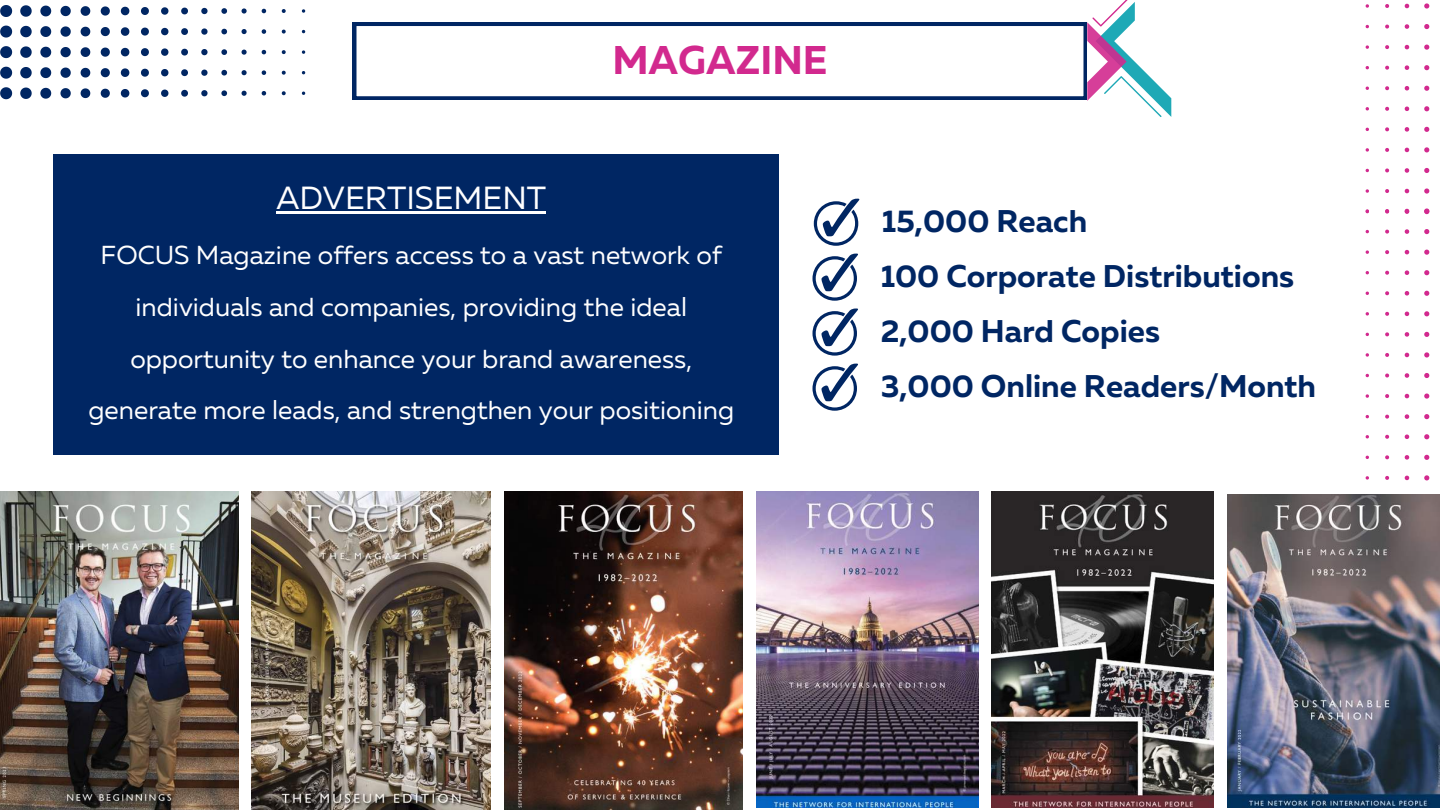
<style>
.page{position:relative;width:1440px;height:810px;background:#fff}
.page>*{position:absolute;margin:0;border:0;box-sizing:border-box;transform-origin:0 0}
.t1{font:700 40px "Muller";color:#d2298e}
.t2{font:32px "Muller";color:#fff}
.t3{font:700 31.4px/55.1px "Muller";color:#002663}
.t4{font:26px/51.8px "Muller";color:#fff;text-align:center}
</style>
<div class="page">
<svg style="left:0;top:87px;width:12px;height:12px"></svg>
<svg style="left:20px;top:88px;width:12px;height:11px"></svg>
<svg style="left:40px;top:88px;width:11px;height:11px"></svg>
<svg style="left:60px;top:88px;width:11px;height:10px"></svg>
<svg style="left:81px;top:88px;width:9px;height:10px"></svg>
<svg style="left:101px;top:89px;width:9px;height:9px"></svg>
<svg style="left:121px;top:89px;width:8px;height:9px"></svg>
<svg style="left:141px;top:89px;width:8px;height:8px"></svg>
<svg style="left:161px;top:90px;width:7px;height:7px"></svg>
<svg style="left:181px;top:90px;width:7px;height:7px"></svg>
<svg style="left:201px;top:90px;width:7px;height:6px"></svg>
<svg style="left:221px;top:90px;width:6px;height:6px"></svg>
<svg style="left:242px;top:91px;width:5px;height:5px"></svg>
<svg style="left:262px;top:91px;width:4px;height:5px"></svg>
<svg style="left:282px;top:91px;width:4px;height:4px"></svg>
<svg style="left:0;top:67px;width:12px;height:12px"></svg>
<svg style="left:20px;top:67px;width:12px;height:11px"></svg>
<svg style="left:40px;top:67px;width:11px;height:11px"></svg>
<svg style="left:60px;top:68px;width:11px;height:10px"></svg>
<svg style="left:81px;top:68px;width:9px;height:10px"></svg>
<svg style="left:101px;top:68px;width:9px;height:9px"></svg>
<svg style="left:121px;top:68px;width:8px;height:9px"></svg>
<svg style="left:141px;top:69px;width:8px;height:8px"></svg>
<svg style="left:161px;top:69px;width:7px;height:7px"></svg>
<svg style="left:181px;top:69px;width:7px;height:7px"></svg>
<svg style="left:201px;top:70px;width:7px;height:6px"></svg>
<svg style="left:221px;top:70px;width:6px;height:6px"></svg>
<svg style="left:242px;top:70px;width:5px;height:5px"></svg>
<svg style="left:262px;top:70px;width:4px;height:5px"></svg>
<svg style="left:282px;top:71px;width:4px;height:4px"></svg>
<svg style="left:0;top:46px;width:12px;height:12px"></svg>
<svg style="left:20px;top:46px;width:12px;height:12px"></svg>
<svg style="left:40px;top:47px;width:11px;height:11px"></svg>
<svg style="left:60px;top:47px;width:11px;height:10px"></svg>
<svg style="left:81px;top:47px;width:9px;height:10px"></svg>
<svg style="left:101px;top:48px;width:9px;height:9px"></svg>
<svg style="left:121px;top:48px;width:8px;height:8px"></svg>
<svg style="left:141px;top:48px;width:8px;height:8px"></svg>
<svg style="left:161px;top:48px;width:7px;height:8px"></svg>
<svg style="left:181px;top:49px;width:7px;height:7px"></svg>
<svg style="left:201px;top:49px;width:7px;height:6px"></svg>
<svg style="left:221px;top:49px;width:6px;height:6px"></svg>
<svg style="left:242px;top:50px;width:5px;height:5px"></svg>
<svg style="left:262px;top:50px;width:4px;height:4px"></svg>
<svg style="left:282px;top:50px;width:4px;height:4px"></svg>
<svg style="left:302px;top:50px;width:3px;height:4px"></svg>
<svg style="left:0;top:26px;width:12px;height:12px"></svg>
<svg style="left:20px;top:26px;width:12px;height:11px"></svg>
<svg style="left:40px;top:26px;width:11px;height:11px"></svg>
<svg style="left:60px;top:26px;width:11px;height:11px"></svg>
<svg style="left:81px;top:27px;width:9px;height:9px"></svg>
<svg style="left:101px;top:27px;width:9px;height:9px"></svg>
<svg style="left:121px;top:27px;width:8px;height:9px"></svg>
<svg style="left:141px;top:28px;width:8px;height:8px"></svg>
<svg style="left:161px;top:28px;width:7px;height:7px"></svg>
<svg style="left:181px;top:28px;width:7px;height:7px"></svg>
<svg style="left:201px;top:28px;width:7px;height:7px"></svg>
<svg style="left:221px;top:29px;width:6px;height:5px"></svg>
<svg style="left:242px;top:29px;width:5px;height:5px"></svg>
<svg style="left:262px;top:29px;width:4px;height:5px"></svg>
<svg style="left:282px;top:30px;width:4px;height:4px"></svg>
<svg style="left:0;top:5px;width:12px;height:12px"></svg>
<svg style="left:20px;top:5px;width:12px;height:12px"></svg>
<svg style="left:40px;top:6px;width:11px;height:10px"></svg>
<svg style="left:60px;top:6px;width:11px;height:10px"></svg>
<svg style="left:81px;top:6px;width:9px;height:10px"></svg>
<svg style="left:101px;top:6px;width:9px;height:10px"></svg>
<svg style="left:121px;top:7px;width:8px;height:8px"></svg>
<svg style="left:141px;top:7px;width:8px;height:8px"></svg>
<svg style="left:161px;top:7px;width:7px;height:8px"></svg>
<svg style="left:181px;top:8px;width:7px;height:6px"></svg>
<svg style="left:201px;top:8px;width:7px;height:6px"></svg>
<svg style="left:221px;top:8px;width:6px;height:6px"></svg>
<svg style="left:242px;top:8px;width:5px;height:6px"></svg>
<svg style="left:262px;top:9px;width:4px;height:4px"></svg>
<svg style="left:282px;top:9px;width:4px;height:4px"></svg>
<svg style="left:302px;top:9px;width:3px;height:4px"></svg>
<svg style="left:1424px;top:188px;width:5px;height:6px"></svg>
<svg style="left:1405px;top:189px;width:4px;height:4px"></svg>
<svg style="left:1385px;top:189px;width:4px;height:4px"></svg>
<svg style="left:1366px;top:189px;width:3px;height:4px"></svg>
<svg style="left:1424px;top:168px;width:5px;height:5px"></svg>
<svg style="left:1405px;top:168px;width:4px;height:5px"></svg>
<svg style="left:1385px;top:168px;width:4px;height:4px"></svg>
<svg style="left:1424px;top:147px;width:5px;height:5px"></svg>
<svg style="left:1405px;top:148px;width:4px;height:4px"></svg>
<svg style="left:1385px;top:148px;width:4px;height:4px"></svg>
<svg style="left:1366px;top:148px;width:3px;height:4px"></svg>
<svg style="left:1424px;top:127px;width:5px;height:5px"></svg>
<svg style="left:1405px;top:127px;width:4px;height:5px"></svg>
<svg style="left:1385px;top:127px;width:4px;height:4px"></svg>
<svg style="left:1424px;top:106px;width:5px;height:5px"></svg>
<svg style="left:1405px;top:107px;width:4px;height:4px"></svg>
<svg style="left:1385px;top:107px;width:4px;height:4px"></svg>
<svg style="left:1424px;top:86px;width:5px;height:5px"></svg>
<svg style="left:1405px;top:86px;width:4px;height:5px"></svg>
<svg style="left:1385px;top:86px;width:4px;height:4px"></svg>
<svg style="left:1424px;top:65px;width:5px;height:5px"></svg>
<svg style="left:1405px;top:65px;width:4px;height:5px"></svg>
<svg style="left:1385px;top:66px;width:4px;height:4px"></svg>
<svg style="left:1424px;top:45px;width:5px;height:5px"></svg>
<svg style="left:1405px;top:45px;width:4px;height:4px"></svg>
<svg style="left:1385px;top:45px;width:4px;height:4px"></svg>
<svg style="left:1366px;top:45px;width:3px;height:4px"></svg>
<svg style="left:1424px;top:24px;width:5px;height:5px"></svg>
<svg style="left:1405px;top:24px;width:4px;height:5px"></svg>
<svg style="left:1385px;top:25px;width:4px;height:4px"></svg>
<svg style="left:1424px;top:3px;width:5px;height:6px"></svg>
<svg style="left:1405px;top:4px;width:4px;height:4px"></svg>
<svg style="left:1385px;top:4px;width:4px;height:4px"></svg>
<svg style="left:1366px;top:4px;width:3px;height:4px"></svg>
<img style="left:0;top:492px;width:238px;height:318px">
<img style="left:252px;top:492px;width:238px;height:318px">
<img style="left:504px;top:492px;width:239px;height:318px">
<img style="left:756px;top:492px;width:222px;height:316px">
<svg style="left:353px;top:22px;width:734px;height:78px"></svg>
<img style="left:992px;top:492px;width:222px;height:316px">
<svg style="left:1424px;top:475px;width:5px;height:5px"></svg>
<svg style="left:1405px;top:476px;width:4px;height:4px"></svg>
<svg style="left:1385px;top:476px;width:4px;height:4px"></svg>
<svg style="left:1366px;top:476px;width:3px;height:4px"></svg>
<svg style="left:1424px;top:455px;width:5px;height:5px"></svg>
<svg style="left:1405px;top:455px;width:4px;height:5px"></svg>
<svg style="left:1385px;top:455px;width:4px;height:4px"></svg>
<svg style="left:1424px;top:434px;width:5px;height:5px"></svg>
<svg style="left:1405px;top:435px;width:4px;height:4px"></svg>
<svg style="left:1385px;top:435px;width:4px;height:4px"></svg>
<img style="left:1227px;top:494px;width:213px;height:314px">
<svg style="left:1087px;top:0;width:84px;height:117px"></svg>
<svg style="left:813px;top:309px;width:45px;height:47px"></svg>
<svg style="left:813px;top:364px;width:45px;height:47px"></svg>
<svg style="left:814px;top:199px;width:45px;height:47px"></svg>
<svg style="left:813px;top:254px;width:45px;height:47px"></svg>
<div style="left:53px;top:155px;width:725px;height:299px;background:#002663"></div>
<hr style="left:276px;top:211px;width:270px;height:3px;background:#fff">
<svg style="left:1424px;top:414px;width:5px;height:5px"></svg>
<svg style="left:1405px;top:414px;width:4px;height:5px"></svg>
<svg style="left:1385px;top:415px;width:4px;height:4px"></svg>
<svg style="left:1424px;top:394px;width:5px;height:5px"></svg>
<svg style="left:1405px;top:394px;width:4px;height:4px"></svg>
<svg style="left:1385px;top:394px;width:4px;height:4px"></svg>
<svg style="left:1366px;top:394px;width:3px;height:4px"></svg>
<svg style="left:1424px;top:373px;width:5px;height:5px"></svg>
<svg style="left:1405px;top:373px;width:4px;height:5px"></svg>
<svg style="left:1385px;top:374px;width:4px;height:3px"></svg>
<svg style="left:1424px;top:352px;width:5px;height:6px"></svg>
<svg style="left:1405px;top:353px;width:4px;height:4px"></svg>
<svg style="left:1385px;top:353px;width:4px;height:4px"></svg>
<svg style="left:1366px;top:353px;width:3px;height:4px"></svg>
<svg style="left:1424px;top:332px;width:5px;height:5px"></svg>
<svg style="left:1405px;top:332px;width:4px;height:5px"></svg>
<svg style="left:1385px;top:332px;width:4px;height:4px"></svg>
<svg style="left:1424px;top:311px;width:5px;height:5px"></svg>
<svg style="left:1405px;top:312px;width:4px;height:4px"></svg>
<svg style="left:1385px;top:312px;width:4px;height:4px"></svg>
<svg style="left:1366px;top:312px;width:3px;height:4px"></svg>
<svg style="left:1424px;top:291px;width:5px;height:5px"></svg>
<svg style="left:1405px;top:291px;width:4px;height:5px"></svg>
<svg style="left:1385px;top:291px;width:4px;height:4px"></svg>
<svg style="left:1424px;top:270px;width:5px;height:5px"></svg>
<svg style="left:1405px;top:270px;width:4px;height:5px"></svg>
<svg style="left:1385px;top:271px;width:4px;height:4px"></svg>
<svg style="left:1424px;top:250px;width:5px;height:5px"></svg>
<svg style="left:1405px;top:250px;width:4px;height:4px"></svg>
<svg style="left:1385px;top:250px;width:4px;height:4px"></svg>
<svg style="left:1366px;top:250px;width:3px;height:4px"></svg>
<svg style="left:1424px;top:229px;width:5px;height:5px"></svg>
<svg style="left:1405px;top:229px;width:4px;height:5px"></svg>
<svg style="left:1385px;top:230px;width:4px;height:4px"></svg>
<svg style="left:1424px;top:208px;width:5px;height:6px"></svg>
<svg style="left:1405px;top:209px;width:4px;height:5px"></svg>
<svg style="left:1385px;top:209px;width:4px;height:5px"></svg>
<svg style="left:1366px;top:209px;width:3px;height:4px"></svg>
<h1 class="t1" style="left:612px;top:43px;width:217px">MAGAZINE</h1>
<p class="t2" style="left:276px;top:184px;width:271px">ADVERTISEMENT</p>
<p class="t4" style="left:88px;top:231px;width:647px">FOCUS Magazine offers access to a vast network of individuals and companies, providing the ideal opportunity to enhance your brand awareness, generate more leads, and strengthen your positioning</p>
<p class="t3" style="left:881px;top:196px;width:415px">15,000 Reach<br>100 Corporate Distributions</p>
<p class="t3" style="left:881px;top:306px;width:437px">2,000 Hard Copies<br>3,000 Online Readers/Month</p>
</div>
